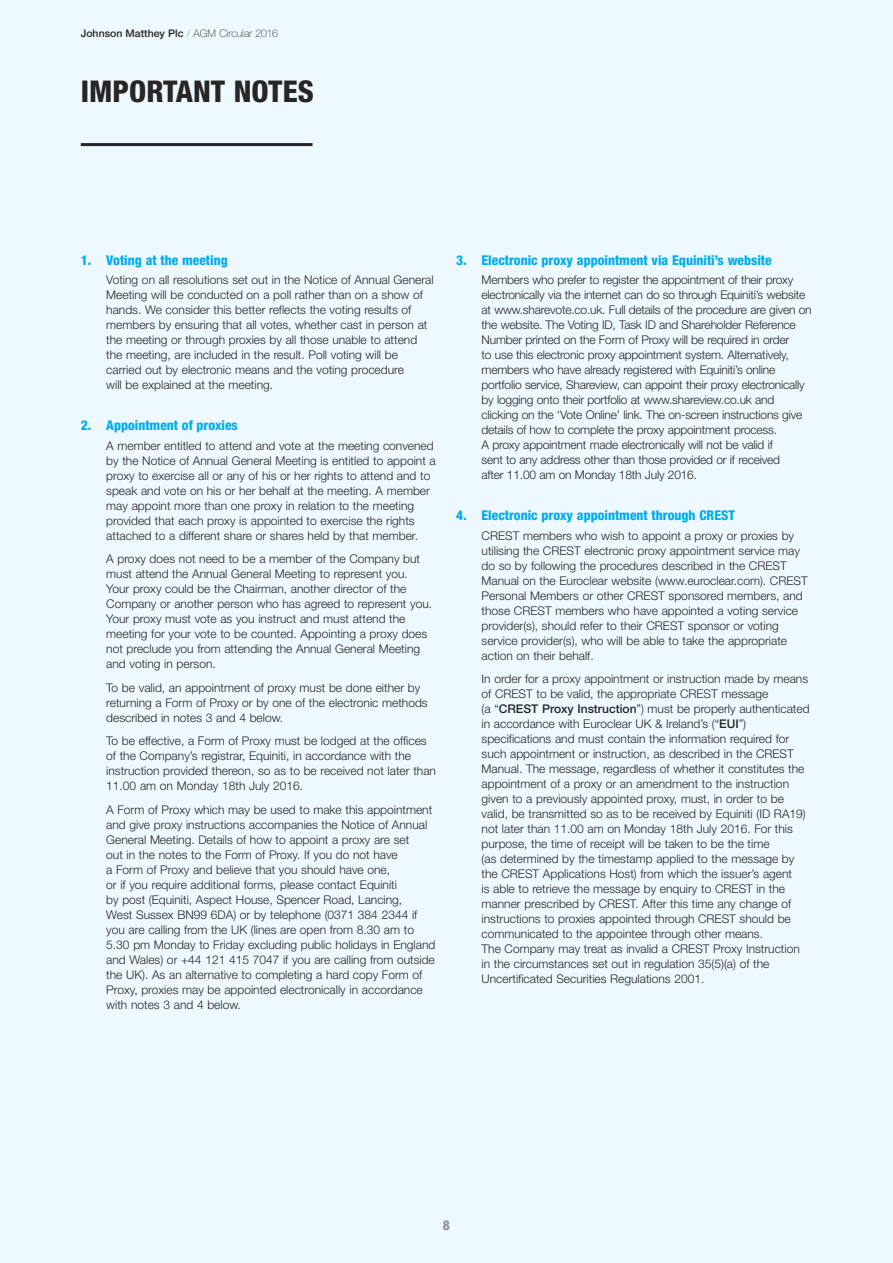
<style>
.page{position:relative;width:893px;height:1263px;background:#edf9fe}
.page>*{position:absolute;margin:0;border:0;box-sizing:border-box;transform-origin:0 0}
.t1{font:800 condensed 30px "Helvetica Neue LT";color:#272526}
.t2{font:800 condensed 13.5px "Helvetica Neue LT";color:#00acec}
.t3{font:800 condensed 13.5px "Helvetica Neue LT";color:#909295}
.t4{font:300 12px/15px "Helvetica Neue LT";color:#272526}
.t5{font:500 10.5px "Helvetica Neue LT";color:#272526}
.s1{font-weight:200}
.s2{font-weight:100}
.s3{font-weight:500}
</style>
<div class="page">
<hr style="left:81px;top:143px;width:232px;height:3px;background:#272526">
<p class="t5" style="left:81px;top:30px;width:199px">Johnson Matthey Plc <span class="s1">/</span> <span class="s2">AGM Circular 2016</span></p>
<h1 class="t1" style="left:81px;top:81px;width:234px">IMPORTANT NOTES</h1>
<p class="t2" style="left:81px;top:255px;width:148px">1. Voting at the meeting</p>
<p class="t4" style="left:106px;top:273px;width:329px">Voting on all resolutions set out in the Notice of Annual General Meeting will be conducted on a poll rather than on a show of hands. We consider this better reflects the voting results of members by ensuring that all votes, whether cast in person at the meeting or through proxies by all those unable to attend the meeting, are included in the result. Poll voting will be carried out by electronic means and the voting procedure<br>will be explained at the meeting.</p>
<p class="t2" style="left:81px;top:421px;width:159px">2. Appointment of proxies</p>
<p class="t4" style="left:106px;top:439px;width:331px">A member entitled to attend and vote at the meeting convened by the Notice of Annual General Meeting is entitled to appoint a proxy to exercise all or any of his or her rights to attend and to speak and vote on his or her behalf at the meeting. A member may appoint more than one proxy in relation to the meeting provided that each proxy is appointed to exercise the rights attached to a different share or shares held by that member.</p>
<p class="t4" style="left:106px;top:552px;width:327px">A proxy does not need to be a member of the Company but must attend the Annual General Meeting to represent you.<br>Your proxy could be the Chairman, another director of the Company or another person who has agreed to represent you.<br>Your proxy must vote as you instruct and must attend the meeting for your vote to be counted. Appointing a proxy does not preclude you from attending the Annual General Meeting and voting in person.</p>
<p class="t4" style="left:106px;top:681px;width:323px">To be valid, an appointment of proxy must be done either by returning a Form of Proxy or by one of the electronic methods described in notes 3 and 4 below.</p>
<p class="t4" style="left:106px;top:734px;width:331px">To be effective, a Form of Proxy must be lodged at the offices of the Company’s registrar, Equiniti, in accordance with the instruction provided thereon, so as to be received not later than 11.00 am on Monday 18th July 2016.</p>
<p class="t4" style="left:106px;top:803px;width:331px">A Form of Proxy which may be used to make this appointment and give proxy instructions accompanies the Notice of Annual General Meeting. Details of how to appoint a proxy are set<br>out in the notes to the Form of Proxy. If you do not have<br>a Form of Proxy and believe that you should have one,<br>or if you require additional forms, please contact Equiniti<br>by post (Equiniti, Aspect House, Spencer Road, Lancing,<br>West Sussex BN99 6DA) or by telephone (0371 384 2344 if you are calling from the UK (lines are open from 8.30 am to 5.30 pm Monday to Friday excluding public holidays in England and Wales) or +44 121 415 7047 if you are calling from outside the UK). As an alternative to completing a hard copy Form of Proxy, proxies may be appointed electronically in accordance with notes 3 and 4 below.</p>
<p class="t2" style="left:456px;top:255px;width:317px">3. Electronic proxy appointment via Equiniti’s website</p>
<p class="t4" style="left:482px;top:273px;width:332px">Members who prefer to register the appointment of their proxy electronically via the internet can do so through Equiniti’s website at www.sharevote.co.uk. Full details of the procedure are given on the website. The Voting ID, Task ID and Shareholder Reference Number printed on the Form of Proxy will be required in order<br>to use this electronic proxy appointment system. Alternatively, members who have already registered with Equiniti’s online portfolio service, Shareview, can appoint their proxy electronically by logging onto their portfolio at www.shareview.co.uk and clicking on the ‘Vote Online’ link. The on-screen instructions give details of how to complete the proxy appointment process.<br>A proxy appointment made electronically will not be valid if<br>sent to any address other than those provided or if received<br>after 11.00 am on Monday 18th July 2016.</p>
<p class="t2" style="left:456px;top:511px;width:280px">4. Electronic proxy appointment through CREST</p>
<p class="t4" style="left:482px;top:529px;width:328px">CREST members who wish to appoint a proxy or proxies by utilising the CREST electronic proxy appointment service may do so by following the procedures described in the CREST Manual on the Euroclear website (www.euroclear.com). CREST Personal Members or other CREST sponsored members, and those CREST members who have appointed a voting service provider(s), should refer to their CREST sponsor or voting service provider(s), who will be able to take the appropriate action on their behalf.</p>
<p class="t4" style="left:482px;top:672px;width:329px">In order for a proxy appointment or instruction made by means of CREST to be valid, the appropriate CREST message<br>(a “<span class="s3">CREST Proxy Instruction</span>”) must be properly authenticated in accordance with Euroclear UK &amp; Ireland’s (“<span class="s3">EUI</span>”) specifications and must contain the information required for such appointment or instruction, as described in the CREST Manual. The message, regardless of whether it constitutes the appointment of a proxy or an amendment to the instruction given to a previously appointed proxy, must, in order to be valid, be transmitted so as to be received by Equiniti (ID RA19) not later than 11.00 am on Monday 18th July 2016. For this purpose, the time of receipt will be taken to be the time<br>(as determined by the timestamp applied to the message by the CREST Applications Host) from which the issuer’s agent<br>is able to retrieve the message by enquiry to CREST in the manner prescribed by CREST. After this time any change of instructions to proxies appointed through CREST should be communicated to the appointee through other means.<br>The Company may treat as invalid a CREST Proxy Instruction in the circumstances set out in regulation 35(5)(a) of the Uncertificated Securities Regulations 2001.</p>
<p class="t3" style="left:443px;top:1220px;width:9px">8</p>
</div>
